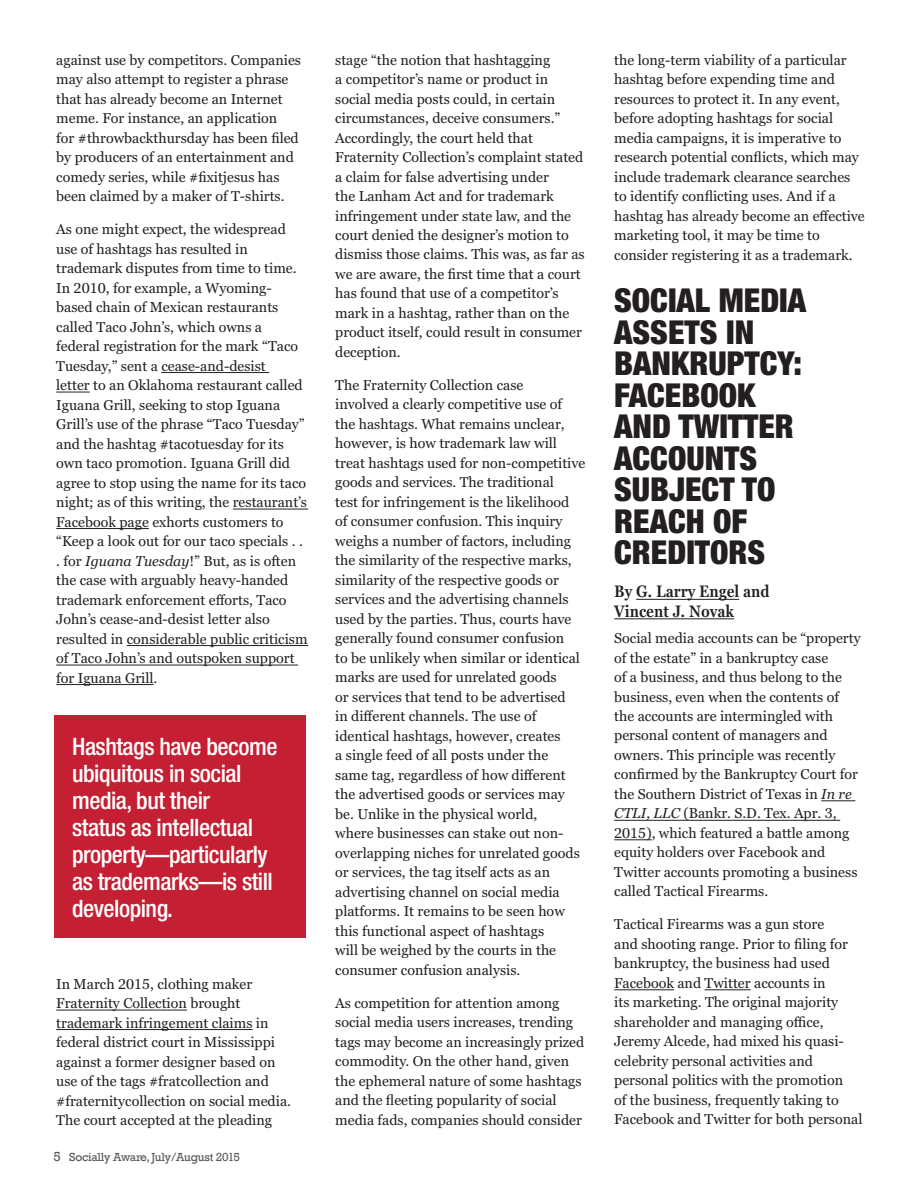
<style>
.page{position:relative;width:918px;height:1188px;background:#fff}
.page>*{position:absolute;margin:0;border:0;box-sizing:border-box;transform-origin:0 0}
.t1{font:900 condensed 33px/31.5px "Helvetica Neue LT Std";color:#231f20}
.t2{font:500 condensed 24px/27px "Helvetica Neue LT Std";letter-spacing:-.02em;color:#fff}
.t3{font:600 condensed 16.5px/19.5px "Georgia Pro";color:#231f20}
.t4{font:14.25px/19.5px "Georgia Pro";color:#231f20}
.t5{font:12px "Rockwell";letter-spacing:-.02em;color:#57585a}
.s1{font-style:italic}
.s2{font-size:13.5px}
</style>
<div class="page">
<hr style="left:161px;top:372px;width:108px;height:1px;background:#231f20">
<hr style="left:56px;top:392px;width:34px;height:1px;background:#231f20">
<hr style="left:233px;top:509px;width:75px;height:1px;background:#231f20">
<hr style="left:56px;top:528px;width:93px;height:1px;background:#231f20">
<hr style="left:127px;top:645px;width:181px;height:1px;background:#231f20">
<hr style="left:56px;top:665px;width:242px;height:1px;background:#231f20">
<hr style="left:56px;top:684px;width:98px;height:1px;background:#231f20">
<hr style="left:56px;top:1010px;width:131px;height:1px;background:#231f20">
<hr style="left:56px;top:1029px;width:197px;height:1px;background:#231f20">
<hr style="left:636px;top:599px;width:103px;height:1px;background:#231f20">
<hr style="left:614px;top:618px;width:120px;height:1px;background:#231f20">
<hr style="left:821px;top:800px;width:34px;height:1px;background:#231f20">
<hr style="left:614px;top:820px;width:226px;height:1px;background:#231f20">
<hr style="left:614px;top:839px;width:38px;height:1px;background:#231f20">
<hr style="left:614px;top:989px;width:60px;height:1px;background:#231f20">
<hr style="left:705px;top:989px;width:46px;height:1px;background:#231f20">
<div style="left:54px;top:716px;width:252px;height:222px;background:#c41f32"></div>
<p class="t4" style="left:56px;top:51px;width:246px">against use by competitors. Companies may also attempt to register a phrase that has already become an Internet meme. For instance, an application<br>for #throwbackthursday has been filed by producers of an entertainment and comedy series, while #fixitjesus has been claimed by a maker of T-shirts.</p>
<p class="t4" style="left:56px;top:220px;width:253px">As one might expect, the widespread use of hashtags has resulted in trademark disputes from time to time.<br>In 2010, for example, a Wyoming&shy;based chain of Mexican restaurants called Taco John’s, which owns a federal registration for the mark “Taco Tuesday,” sent a cease-and-desist<br>letter to an Oklahoma restaurant called Iguana Grill, seeking to stop Iguana Grill’s use of the phrase “Taco Tuesday” and the hashtag #tacotuesday for its own taco promotion. Iguana Grill did agree to stop using the name for its taco night; as of this writing, the restaurant’s Facebook page exhorts customers to “Keep a look out for our taco specials . . . for <span class="s1">Iguana Tuesday</span>!” But, as is often the case with arguably heavy-handed trademark enforcement efforts, Taco John’s cease-and-desist letter also resulted in considerable public criticism of Taco John’s and outspoken support for Iguana Grill.</p>
<h2 class="t2" style="left:72px;top:733px;width:207px">Hashtags have become ubiquitous in social media, but their<br>status as intellectual property—particularly as trademarks—is still developing.</h2>
<p class="t4" style="left:56px;top:974px;width:236px">In March 2015, clothing maker Fraternity Collection brought trademark infringement claims in federal district court in Mississippi against a former designer based on use of the tags #fratcollection and #fraternitycollection on social media.<br>The court accepted at the pleading</p>
<p class="t5" style="left:53px;top:1150px;width:188px"><span class="s2">5</span> Socially Aware, July/August 2015</p>
<p class="t4" style="left:335px;top:50px;width:251px">stage “the notion that hashtagging<br>a competitor’s name or product in social media posts could, in certain circumstances, deceive consumers.” Accordingly, the court held that Fraternity Collection’s complaint stated a claim for false advertising under<br>the Lanham Act and for trademark infringement under state law, and the court denied the designer’s motion to dismiss those claims. This was, as far as we are aware, the first time that a court has found that use of a competitor’s mark in a hashtag, rather than on the product itself, could result in consumer deception.</p>
<p class="t4" style="left:335px;top:376px;width:252px">The Fraternity Collection case<br>involved a clearly competitive use of the hashtags. What remains unclear, however, is how trademark law will treat hashtags used for non-competitive goods and services. The traditional<br>test for infringement is the likelihood<br>of consumer confusion. This inquiry weighs a number of factors, including the similarity of the respective marks, similarity of the respective goods or services and the advertising channels used by the parties. Thus, courts have generally found consumer confusion<br>to be unlikely when similar or identical marks are used for unrelated goods<br>or services that tend to be advertised<br>in different channels. The use of identical hashtags, however, creates<br>a single feed of all posts under the<br>same tag, regardless of how different the advertised goods or services may be. Unlike in the physical world,<br>where businesses can stake out non&shy;overlapping niches for unrelated goods or services, the tag itself acts as an advertising channel on social media platforms. It remains to be seen how this functional aspect of hashtags<br>will be weighed by the courts in the consumer confusion analysis.</p>
<p class="t4" style="left:335px;top:994px;width:251px">As competition for attention among social media users increases, trending tags may become an increasingly prized commodity. On the other hand, given the ephemeral nature of some hashtags and the fleeting popularity of social media fads, companies should consider</p>
<p class="t4" style="left:614px;top:51px;width:252px">the long-term viability of a particular hashtag before expending time and resources to protect it. In any event, before adopting hashtags for social media campaigns, it is imperative to research potential conflicts, which may include trademark clearance searches to identify conflicting uses. And if a hashtag has already become an effective marketing tool, it may be time to consider registering it as a trademark.</p>
<h1 class="t1" style="left:614px;top:284px;width:193px">SOCIAL MEDIA<br>ASSETS IN<br>BANKRUPTCY:<br>FACEBOOK<br>AND TWITTER<br>ACCOUNTS<br>SUBJECT TO<br>REACH OF<br>CREDITORS</h1>
<p class="t3" style="left:614px;top:582px;width:157px">By G. Larry Engel and<br>Vincent J. Novak</p>
<p class="t4" style="left:614px;top:629px;width:248px">Social media accounts can be “property of the estate” in a bankruptcy case<br>of a business, and thus belong to the business, even when the contents of the accounts are intermingled with personal content of managers and owners. This principle was recently confirmed by the Bankruptcy Court for the Southern District of Texas in <span class="s1">In re CTLI, LLC</span> (Bankr. S.D. Tex. Apr. 3, 2015), which featured a battle among equity holders over Facebook and Twitter accounts promoting a business called Tactical Firearms.</p>
<p class="t4" style="left:614px;top:915px;width:250px">Tactical Firearms was a gun store<br>and shooting range. Prior to filing for bankruptcy, the business had used Facebook and Twitter accounts in<br>its marketing. The original majority shareholder and managing office, Jeremy Alcede, had mixed his quasi&shy;celebrity personal activities and personal politics with the promotion<br>of the business, frequently taking to Facebook and Twitter for both personal</p>
</div>
